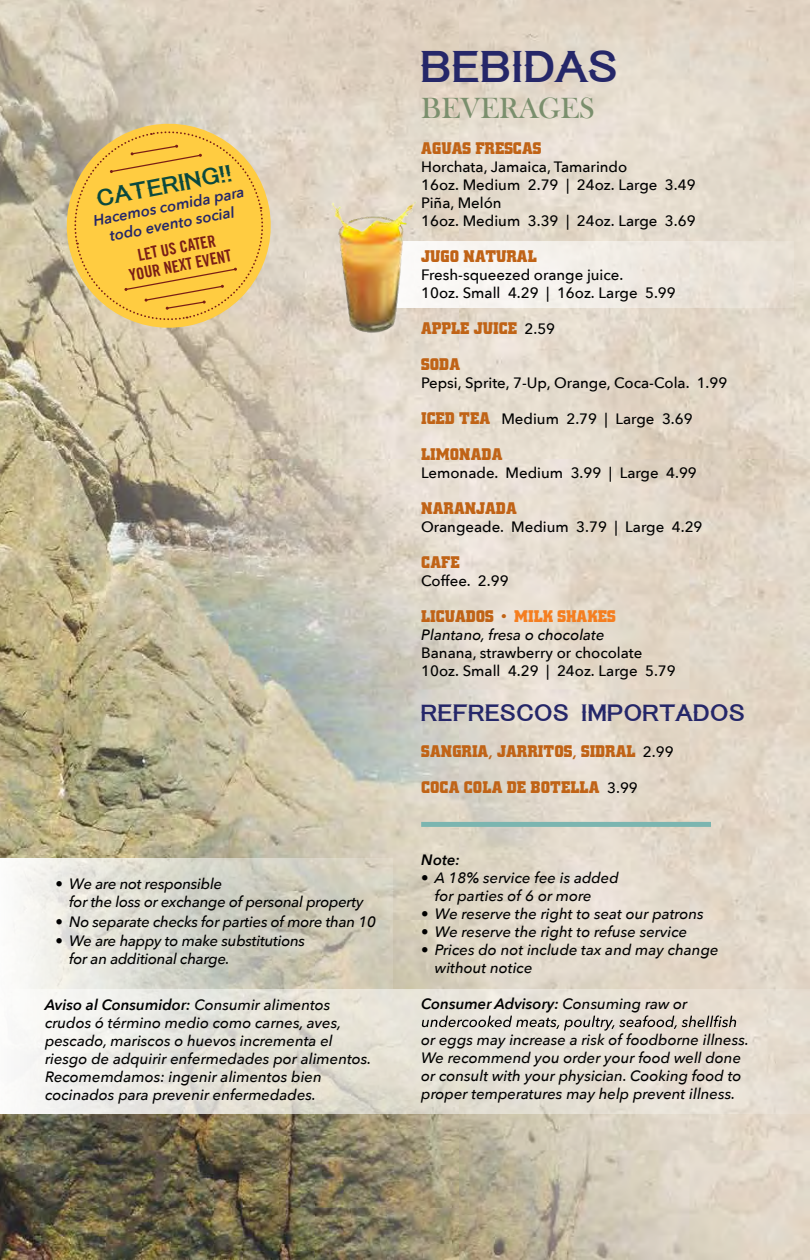
<style>
.page{position:relative;width:810px;height:1260px;background:#fff}
.page>*{position:absolute;margin:0;border:0;box-sizing:border-box;transform-origin:0 0}
.t1{font:37.5px "Tequila Sunrise";letter-spacing:.05em;color:#252769}
.t2{font:30px "Bask Old Face";color:#7a8f6d}
.t3{font:20px "Tequila Sunrise";letter-spacing:.05em;color:#252769}
.t4{font:20px "Tequila Sunrise";color:#0b493e}
.t5{font:700 17.5px/36px "City D";color:#c06316}
.t6{font:700 17.5px "City D";color:#f57e20}
.t7{font:700 condensed 16.25px/18px "Commerce Black Condensed S Si";color:#791e16;text-align:center}
.t8{font:italic 500 15px/18px "Avenir Next";color:#000}
.t9{font:500 15px/18px "Avenir Next";color:#000}
.t10{font:italic 500 15px/18px "Avenir Next";letter-spacing:-.02em;color:#000}
.t11{font:italic 600 15px "Avenir Next";color:#000}
.t12{font:italic 600 15px/18px "Avenir Next";color:#252769;text-align:center}
.s1{font-weight:600}
.s2{font-family:"Avenir Next";font-weight:500;font-size:15px;color:#000}
.s3{font-family:"City D";font-weight:700;font-size:17.5px;color:#c06316}
.s4{color:#c06316}
.s5{font-weight:500}
</style>
<div class="page">
<img style="left:0;top:0;width:810px;height:1260px">
<svg style="left:421px;top:241px;width:373px;height:67px"></svg>
<svg style="left:58px;top:115px;width:222px;height:222px;background:#d0c5b0"></svg>
<svg style="left:68px;top:125px;width:201px;height:201px;background:#f2c655"></svg>
<div style="left:421px;top:822px;width:290px;height:5px;background:#7bb5b0"></div>
<img style="left:326px;top:189px;width:95px;height:148px">
<svg style="left:0;top:989px;width:810px;height:125px;background:#e7e3da"></svg>
<svg style="left:0;top:859px;width:393px;height:130px;background:#dad8cd"></svg>
<svg style="left:422px;top:1015px;width:314px;height:16px;background:#bcb6ae"></svg>
<h3 class="t4" style="left:95px;top:187px;width:139px;rotate:-11deg">CATERING!!</h3>
<p class="t12" style="left:92px;top:212px;width:155px;rotate:-11deg">Hacemos comida para todo evento social</p>
<p class="t7" style="left:124px;top:249px;width:105px;rotate:-11deg">LET US CATER<br>YOUR NEXT EVENT</p>
<p class="t10" style="left:69px;top:874px;width:296px;text-indent:-14px">• We are not responsible<br>for the loss or exchange of personal property</p>
<p class="t10" style="left:55px;top:912px;width:322px">• No separate checks for parties of more than 10</p>
<p class="t10" style="left:69px;top:932px;width:238px;text-indent:-14px">• We are happy to make substitutions for an additional charge.</p>
<p class="t8" style="left:45px;top:995px;width:328px"><span class="s1">Aviso al Consumidor:</span> Consumir alimentos crudos ó término medio como carnes, aves, pescado, mariscos o huevos incrementa el riesgo de adquirir enfermedades por alimentos.<br>Recomemdamos: ingenir alimentos bien cocinados para prevenir enfermedades.</p>
<h1 class="t1" style="left:421px;top:45px;width:197px">BEBIDAS</h1>
<h2 class="t2" style="left:421px;top:92px;width:175px">BEVERAGES</h2>
<p class="t5" style="left:421px;top:130px;width:122px">AGUAS FRESCAS</p>
<p class="t9" style="left:421px;top:157px;width:276px">Horchata, Jamaica, Tamarindo<br>16oz. Medium 2.79 | 24oz. Large 3.49<br>Piña, Melón<br>16oz. Medium 3.39 | 24oz. Large 3.69</p>
<p class="t5" style="left:421px;top:238px;width:117px">JUGO NATURAL</p>
<p class="t9" style="left:421px;top:265px;width:256px">Fresh-squeezed orange juice.<br>10oz. Small 4.29 | 16oz. Large 5.99</p>
<p class="t5" style="left:421px;top:310px;width:136px">APPLE JUICE <span class="s2">2.59<br></span>SODA</p>
<p class="t9" style="left:421px;top:373px;width:308px">Pepsi, Sprite, 7-Up, Orange, Coca-Cola. 1.99</p>
<p class="t9" style="left:421px;top:409px;width:273px"><span class="s3">ICED TEA</span> Medium 2.79 | Large 3.69</p>
<p class="t5" style="left:421px;top:436px;width:83px">LIMONADA</p>
<p class="t9" style="left:421px;top:463px;width:277px">Lemonade. Medium 3.99 | Large 4.99</p>
<p class="t5" style="left:421px;top:490px;width:97px">NARANJADA</p>
<p class="t9" style="left:421px;top:517px;width:283px">Orangeade. Medium 3.79 | Large 4.29</p>
<p class="t5" style="left:421px;top:544px;width:40px">CAFE</p>
<p class="t9" style="left:421px;top:571px;width:89px">Coffee. 2.99</p>
<p class="t6" style="left:421px;top:606px;width:196px"><span class="s4">LICUADOS •</span> MILK SHAKES</p>
<p class="t8" style="left:421px;top:625px;width:185px">Plantano, fresa o chocolate</p>
<p class="t9" style="left:421px;top:643px;width:256px">Banana, strawberry or chocolate<br>10oz. Small 4.29 | 24oz. Large 5.79</p>
<h3 class="t3" style="left:421px;top:701px;width:325px">REFRESCOS IMPORTADOS</h3>
<p class="t5" style="left:421px;top:733px;width:254px">SANGRIA, JARRITOS, SIDRAL <span class="s2">2.99<br></span>COCA COLA DE BOTELLA <span class="s2">3.99</span></p>
<p class="t11" style="left:421px;top:847px;width:40px">Note:</p>
<p class="t8" style="left:421px;top:868px;width:199px">• A 18% service fee is added</p>
<p class="t8" style="left:435px;top:886px;width:158px">for parties of 6 or more</p>
<p class="t8" style="left:421px;top:904px;width:284px">• We reserve the right to seat our patrons</p>
<p class="t8" style="left:421px;top:922px;width:268px">• We reserve the right to refuse service</p>
<p class="t8" style="left:435px;top:940px;width:285px;text-indent:-14px">• Prices do not include tax and may change without notice</p>
<p class="t11" style="left:421px;top:991px;width:268px">Consumer Advisory: <span class="s5">Consuming raw or</span></p>
<p class="t8" style="left:421px;top:1030px;width:329px">or eggs may increase a risk of foodborne illness.<br>We recommend you order your food well done or consult with your physician. Cooking food to proper temperatures may help prevent illness.</p>
</div>
